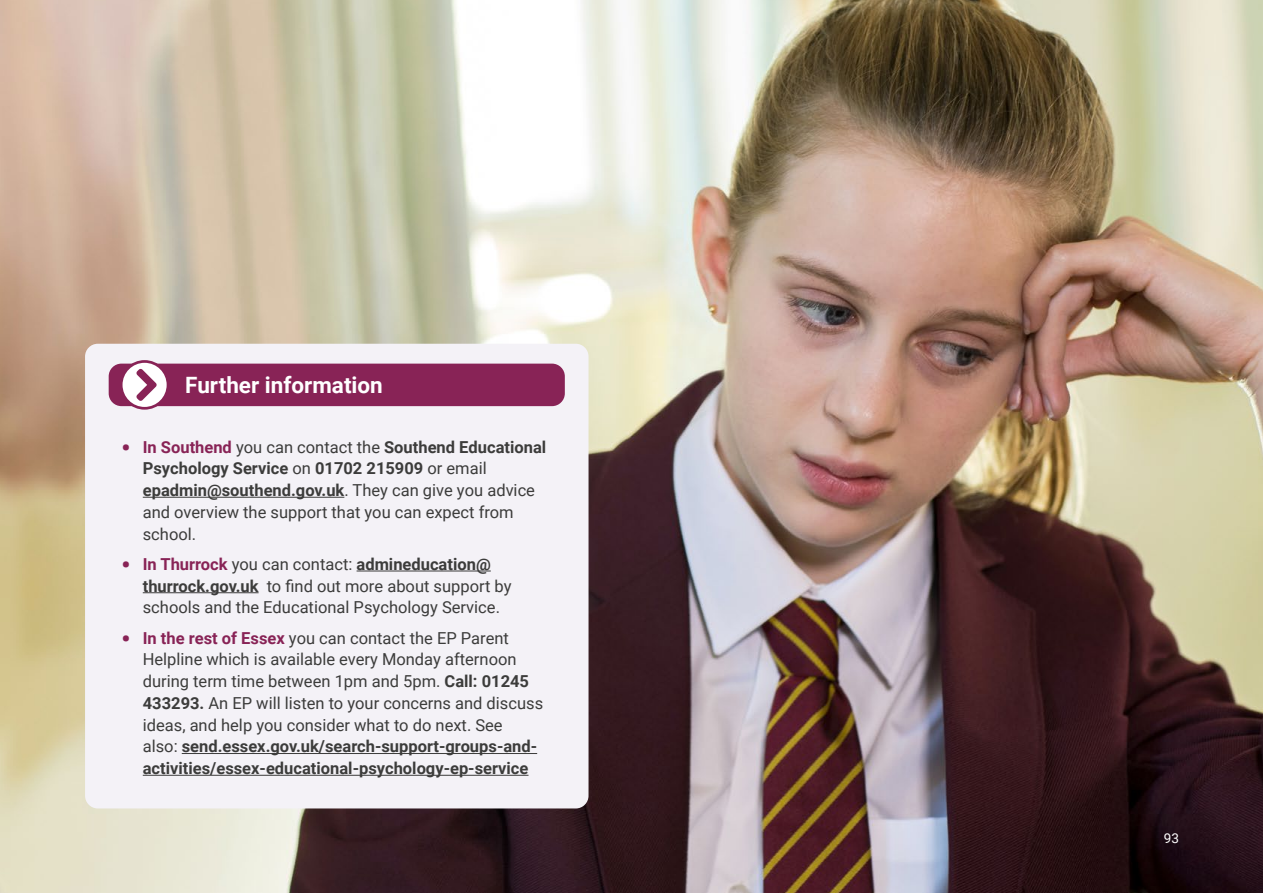
<style>
.page{position:relative;width:1263px;height:893px;background:#fff}
.page>*{position:absolute;margin:0;border:0;box-sizing:border-box;transform-origin:0 0}
.Further_Information{font:700 22.5px "Roboto";color:#fff}
.Bullet_List_-_Pink{font:16.5px/21.8px "Roboto";color:#3c3c3b}
.t1{font:13.5px "Roboto";color:#fff}
.s1{font-weight:900;font-size:24px;color:#882356}
.s2{font-weight:700;color:#882356}
.s3{font-weight:700}
</style>
<div class="page">
<img style="left:0;top:0;width:1263px;height:893px">
<div style="left:85px;top:344px;width:503px;height:464px;background:#f4f2f7;border-radius:13px"></div>
<div style="left:109px;top:364px;width:456px;height:42px;background:#882356;border-radius:13px"></div>
<svg style="left:121px;top:361px;width:47px;height:47px"></svg>
<div style="left:120px;top:360px;width:49px;height:50px;border:3px solid #882356;border-radius:50%"></div>
<svg style="left:136px;top:369px;width:21px;height:32px"></svg>
<hr style="left:143px;top:497px;width:201px;height:1px;background:#3c3c3b">
<hr style="left:357px;top:571px;width:134px;height:1px;background:#3c3c3b">
<hr style="left:143px;top:592px;width:116px;height:1px;background:#3c3c3b">
<hr style="left:182px;top:753px;width:355px;height:1px;background:#3c3c3b">
<hr style="left:143px;top:775px;width:385px;height:1px;background:#3c3c3b">
<h5 class="Further_Information" style="left:185px;top:369px;width:199px">Further information</h5>
<p class="Bullet_List_-_Pink" style="left:143px;top:435px;width:405px;text-indent:-21px"><span class="s1">•</span> <span class="s2">In Southend</span> you can contact the <span class="s3">Southend Educational Psychology Service</span> on <span class="s3">01702 215909</span> or email <span class="s3">epadmin@southend.gov.uk</span>. They can give you advice and overview the support that you can expect from school.</p>
<p class="Bullet_List_-_Pink" style="left:143px;top:552px;width:370px;text-indent:-21px"><span class="s1">•</span> <span class="s2">In Thurrock</span> you can contact: <span class="s3">admineducation@ thurrock.gov.uk</span> to find out more about support by schools and the Educational Psychology Service.</p>
<p class="Bullet_List_-_Pink" style="left:143px;top:626px;width:402px;text-indent:-21px"><span class="s1">•</span> <span class="s2">In the rest of Essex</span> you can contact the EP Parent Helpline which is available every Monday afternoon during term time between 1pm and 5pm. <span class="s3">Call: 01245<br>433293.</span> An EP will listen to your concerns and discuss ideas, and help you consider what to do next. See<br>also: <span class="s3">send.essex.gov.uk/search-support-groups-and&shy;activities/essex-educational-psychology-ep-service</span></p>
<p class="t1" style="left:1164px;top:829px;width:17px">93</p>
</div>
